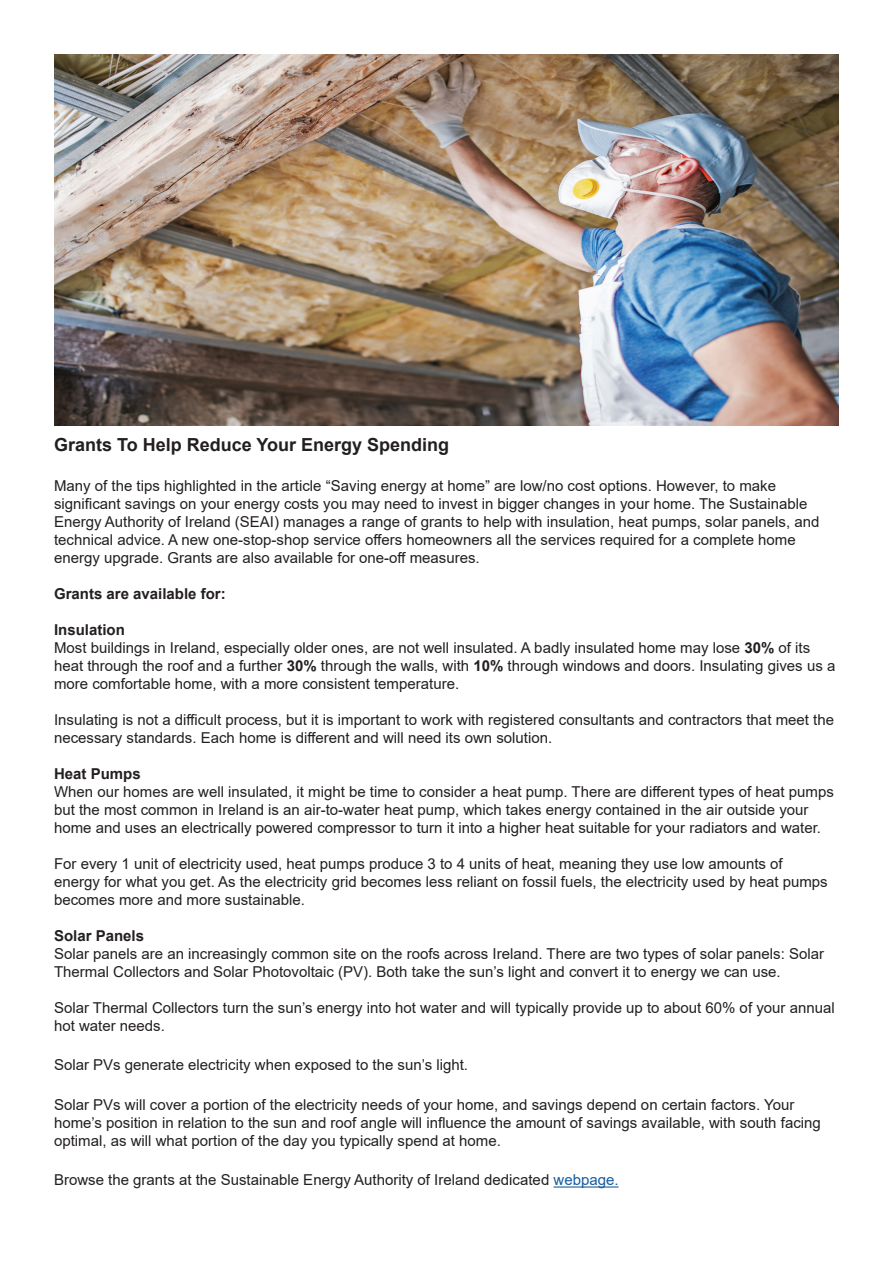
<style>
.page{position:relative;width:893px;height:1263px;background:#fff}
.page>*{position:absolute;margin:0;border:0;box-sizing:border-box;transform-origin:0 0}
.t1{font:700 18px "Arial";color:#231f20}
.t2{font:15px/18px "Arial";color:#231f20}
.t3{font:700 15px "Arial";color:#231f20}
.s1{font-weight:700}
.s2{color:#175d9e}
</style>
<div class="page">
<hr style="left:553px;top:1186px;width:66px;height:1px;background:#175d9e">
<img style="left:54px;top:55px;width:785px;height:370px">
<p class="t1" style="left:54px;top:432px;width:397px">Grants To Help Reduce Your Energy Spending</p>
<p class="t2" style="left:54px;top:476px;width:767px">Many of the tips highlighted in the article “Saving energy at home” are low/no cost options. However, to make significant savings on your energy costs you may need to invest in bigger changes in your home. The Sustainable Energy Authority of Ireland (SEAI) manages a range of grants to help with insulation, heat pumps, solar panels, and technical advice. A new one-stop-shop service offers homeowners all the services required for a complete home energy upgrade. Grants are also available for one-off measures.</p>
<p class="t3" style="left:54px;top:583px;width:173px">Grants are available for:</p>
<p class="t2" style="left:54px;top:620px;width:783px"><span class="s1">Insulation<br></span>Most buildings in Ireland, especially older ones, are not well insulated. A badly insulated home may lose <span class="s1">30%</span> of its heat through the roof and a further <span class="s1">30%</span> through the walls, with <span class="s1">10%</span> through windows and doors. Insulating gives us a more comfortable home, with a more consistent temperature.</p>
<p class="t2" style="left:54px;top:710px;width:781px">Insulating is not a difficult process, but it is important to work with registered consultants and contractors that meet the necessary standards. Each home is different and will need its own solution.</p>
<p class="t3" style="left:54px;top:763px;width:88px">Heat Pumps</p>
<p class="t2" style="left:54px;top:782px;width:781px">When our homes are well insulated, it might be time to consider a heat pump. There are different types of heat pumps but the most common in Ireland is an air-to-water heat pump, which takes energy contained in the air outside your home and uses an electrically powered compressor to turn it into a higher heat suitable for your radiators and water.</p>
<p class="t2" style="left:54px;top:854px;width:775px">For every 1 unit of electricity used, heat pumps produce 3 to 4 units of heat, meaning they use low amounts of energy for what you get. As the electricity grid becomes less reliant on fossil fuels, the electricity used by heat pumps becomes more and more sustainable.</p>
<p class="t3" style="left:54px;top:925px;width:92px">Solar Panels</p>
<p class="t2" style="left:54px;top:944px;width:772px">Solar panels are an increasingly common site on the roofs across Ireland. There are two types of solar panels: Solar<br>Thermal Collectors and Solar Photovoltaic (PV). Both take the sun’s light and convert it to energy we can use.</p>
<p class="t2" style="left:54px;top:998px;width:782px">Solar Thermal Collectors turn the sun’s energy into hot water and will typically provide up to about 60% of your annual hot water needs.</p>
<p class="t2" style="left:54px;top:1056px;width:416px">Solar PVs generate electricity when exposed to the sun’s light.</p>
<p class="t2" style="left:54px;top:1095px;width:768px">Solar PVs will cover a portion of the electricity needs of your home, and savings depend on certain factors. Your home’s position in relation to the sun and roof angle will influence the amount of savings available, with south facing optimal, as will what portion of the day you typically spend at home.</p>
<p class="t2" style="left:54px;top:1171px;width:566px">Browse the grants at the Sustainable Energy Authority of Ireland dedicated <span class="s2">webpage.</span></p>
</div>
